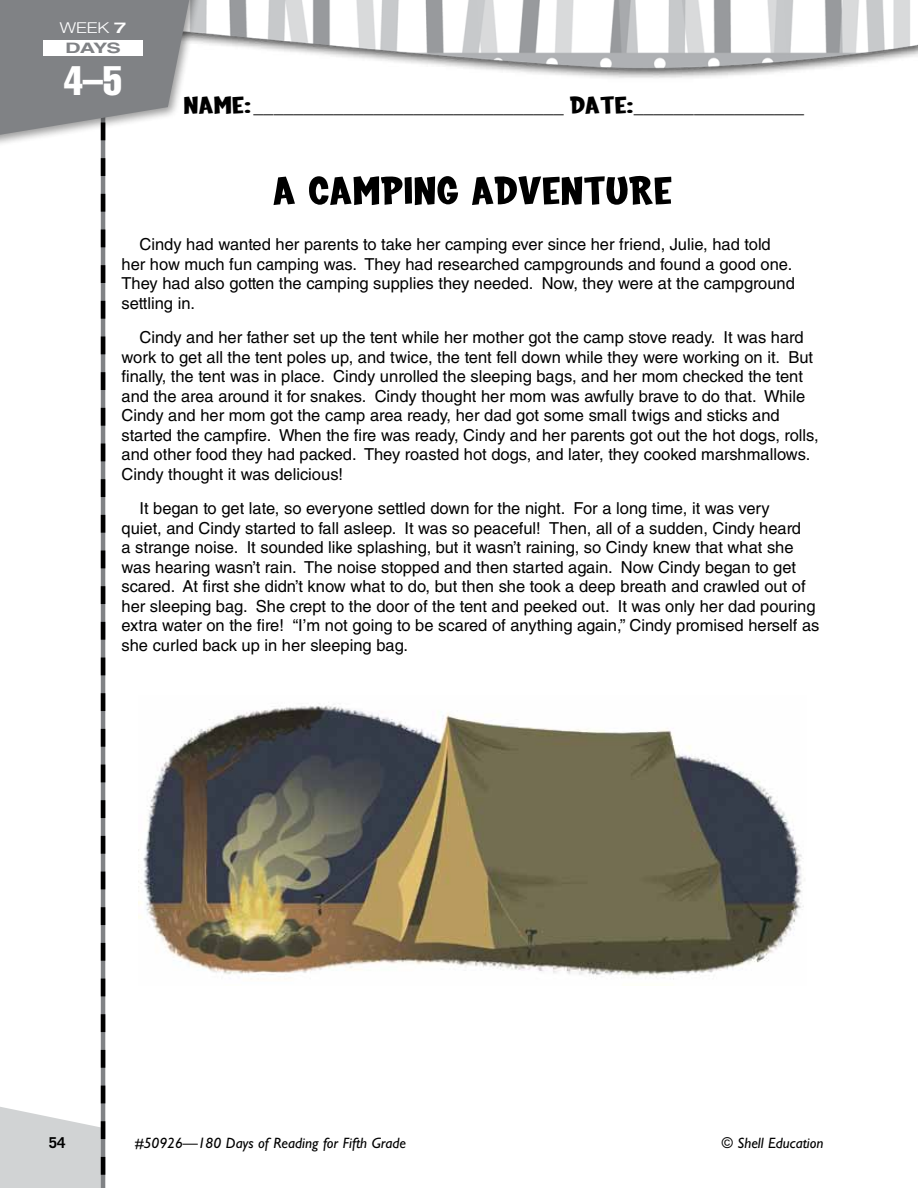
<style>
.page{position:relative;width:918px;height:1188px;background:#fff}
.page>*{position:absolute;margin:0;border:0;box-sizing:border-box;transform-origin:0 0}
.t1{font:40.5px "Helvetica LT Std Comp";color:#fff}
.t2{font:700 39px "Coop";color:#000;scale:1.6 1}
.t3{font:18px "Helvetica LT Std";color:#000}
.t4{font:16.5px/19.5px "Helvetica LT Std";color:#000}
.t5{font:italic 15px "Gill Sans Std";color:#000}
.t6{font:300 15px "Helvetica Neue LT Std";color:#fff;scale:1.2 1}
.t7{font:700 15px "Trade Gothic LT Std";color:#000}
.t8{font:700 14.4px "Helvetica LT Std";color:#808285;scale:1.5 1}
.s1{font-weight:500;font-stretch:expanded}
.s2{font-family:"Coop";font-weight:700;font-size:24px}
</style>
<div class="page">
<img style="left:203px;top:0;width:715px;height:78px">
<div style="left:0;top:0;width:203px;height:148px;background:#000;opacity:.4"></div>
<svg style="left:0;top:0;width:189px;height:1188px"></svg>
<div style="left:43px;top:40px;width:100px;height:16px;background:#fff"></div>
<img style="left:139px;top:696px;width:666px;height:289px">
<p class="t6" style="left:60px;top:19px;width:57px">WEEK <span class="s1">7</span></p>
<p class="t8" style="left:65px;top:40px;width:39px">DAYS</p>
<h1 class="t1" style="left:64px;top:55px;width:59px">4–5</h1>
<p class="t3" style="left:184px;top:97px;width:622px"><span class="s2">NAME:</span>_______________________________ <span class="s2">DATE:</span>_________________</p>
<h2 class="t2" style="left:273px;top:170px;width:251px">A CAMPING ADVENTURE</h2>
<p class="t4" style="left:121px;top:235px;width:675px;text-indent:18px">Cindy had wanted her parents to take her camping ever since her friend, Julie, had told her how much fun camping was. They had researched campgrounds and found a good one.<br>They had also gotten the camping supplies they needed. Now, they were at the campground settling in.</p>
<p class="t4" style="left:121px;top:328px;width:699px;text-indent:18px">Cindy and her father set up the tent while her mother got the camp stove ready. It was hard work to get all the tent poles up, and twice, the tent fell down while they were working on it. But finally, the tent was in place. Cindy unrolled the sleeping bags, and her mom checked the tent and the area around it for snakes. Cindy thought her mom was awfully brave to do that. While Cindy and her mom got the camp area ready, her dad got some small twigs and sticks and started the campfire. When the fire was ready, Cindy and her parents got out the hot dogs, rolls, and other food they had packed. They roasted hot dogs, and later, they cooked marshmallows.<br>Cindy thought it was delicious!</p>
<p class="t4" style="left:121px;top:499px;width:700px;text-indent:18px">It began to get late, so everyone settled down for the night. For a long time, it was very<br>quiet, and Cindy started to fall asleep. It was so peaceful! Then, all of a sudden, Cindy heard<br>a strange noise. It sounded like splashing, but it wasn’t raining, so Cindy knew that what she was hearing wasn’t rain. The noise stopped and then started again. Now Cindy began to get scared. At first she didn’t know what to do, but then she took a deep breath and crawled out of her sleeping bag. She crept to the door of the tent and peeked out. It was only her dad pouring extra water on the fire! “I’m not going to be scared of anything again,” Cindy promised herself as she curled back up in her sleeping bag.</p>
<p class="t7" style="left:49px;top:1133px;width:18px">54</p>
<p class="t5" style="left:135px;top:1134px;width:273px">#50926—180 Days of Reading for Fifth Grade</p>
<p class="t5" style="left:722px;top:1134px;width:103px">© Shell Education</p>
</div>
